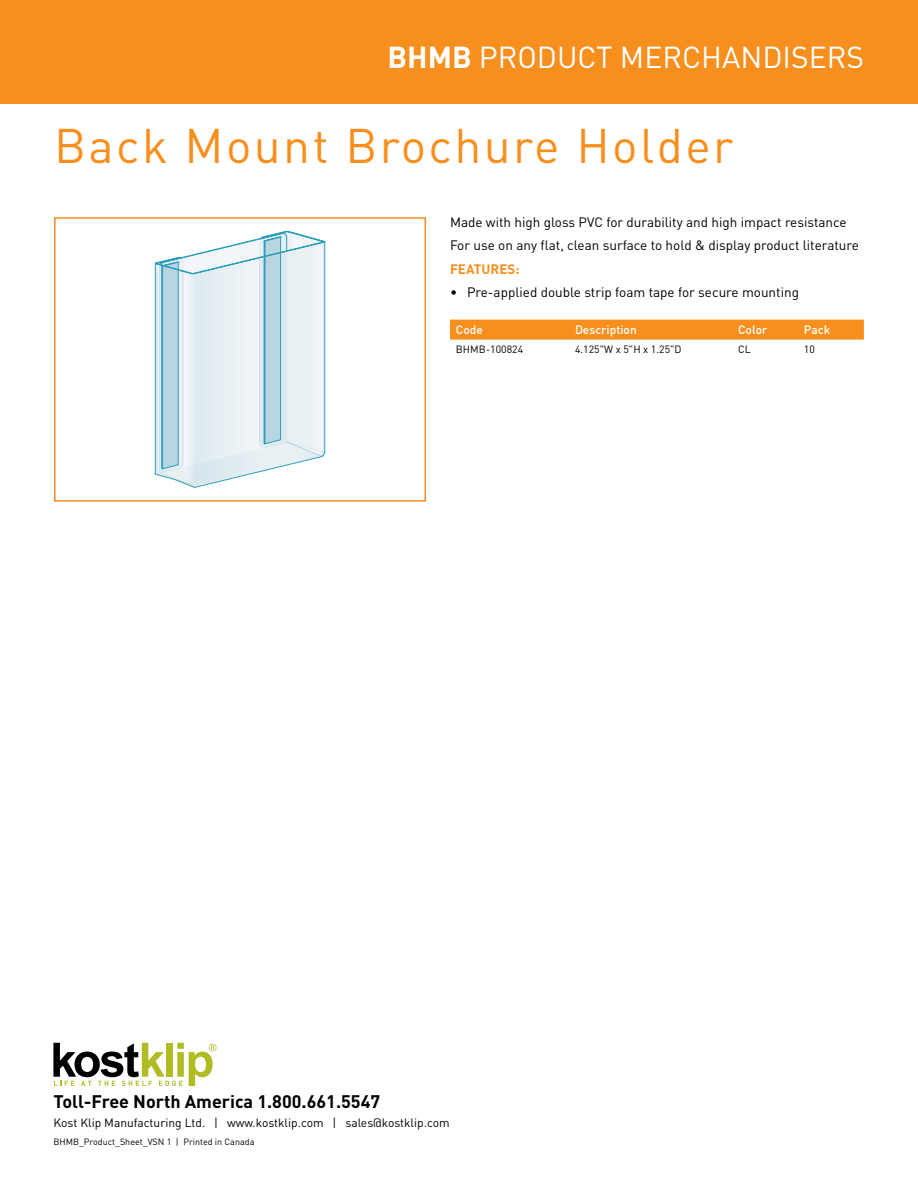
<style>
.page{position:relative;width:918px;height:1188px;background:#fff}
.page>*{position:absolute;margin:0;border:0;box-sizing:border-box;transform-origin:0 0}
.t1{font:48px "DIN";letter-spacing:.05em;color:#f78f1e}
.t2{font:30px "DIN";color:#fff}
.t3{font:700 18px "DIN";color:#000}
.t4{font:13.5px/23.4px "DIN";color:#000}
.t5{font:700 13.5px "DIN";color:#f78f1e}
.t6{font:12px "DIN";color:#000}
.t7{font:500 12px "DIN";color:#fff}
.t8{font:10.5px "DIN";color:#000}
.t9{font:9px "DIN";color:#000}
.s1{font-weight:700}
</style>
<div class="page">
<div style="left:0;top:0;width:918px;height:104px;background:#f78f1e"></div>
<svg style="left:53px;top:1043px;width:164px;height:43px"></svg>
<svg style="left:155px;top:231px;width:170px;height:257px"></svg>
<div style="left:54px;top:217px;width:372px;height:285px;border:2px solid #f78f1e"></div>
<div style="left:450px;top:320px;width:414px;height:20px;background:#f78f1e"></div>
<h2 class="t2" style="left:387px;top:38px;width:478px"><span class="s1">BHMB</span> PRODUCT MERCHANDISERS</h2>
<h1 class="t1" style="left:54px;top:116px;width:681px">Back Mount Brochure Holder</h1>
<p class="t4" style="left:450px;top:210px;width:410px">Made with high gloss PVC for durability and high impact resistance<br>For use on any flat, clean surface to hold &amp; display product literature</p>
<p class="t5" style="left:450px;top:260px;width:71px">FEATURES:</p>
<p class="t4" style="left:450px;top:280px;width:351px">• Pre-applied double strip foam tape for secure mounting</p>
<p class="t7" style="left:456px;top:322px;width:29px">Code</p>
<p class="t7" style="left:575px;top:322px;width:63px">Description</p>
<p class="t7" style="left:738px;top:322px;width:31px">Color</p>
<p class="t7" style="left:804px;top:322px;width:28px">Pack</p>
<p class="t8" style="left:456px;top:343px;width:69px">BHMB-100824</p>
<p class="t8" style="left:575px;top:343px;width:108px">4.125"W x 5"H x 1.25"D</p>
<p class="t8" style="left:738px;top:343px;width:14px">CL</p>
<p class="t8" style="left:804px;top:343px;width:12px">10</p>
<h3 class="t3" style="left:53px;top:1090px;width:328px">Toll-Free North America 1.800.661.5547</h3>
<p class="t6" style="left:53px;top:1115px;width:398px">Kost Klip Manufacturing Ltd. | www.kostklip.com | sales@kostklip.com</p>
<p class="t9" style="left:53px;top:1136px;width:203px">BHMB_Product_Sheet_VSN 1 | Printed in Canada</p>
</div>
